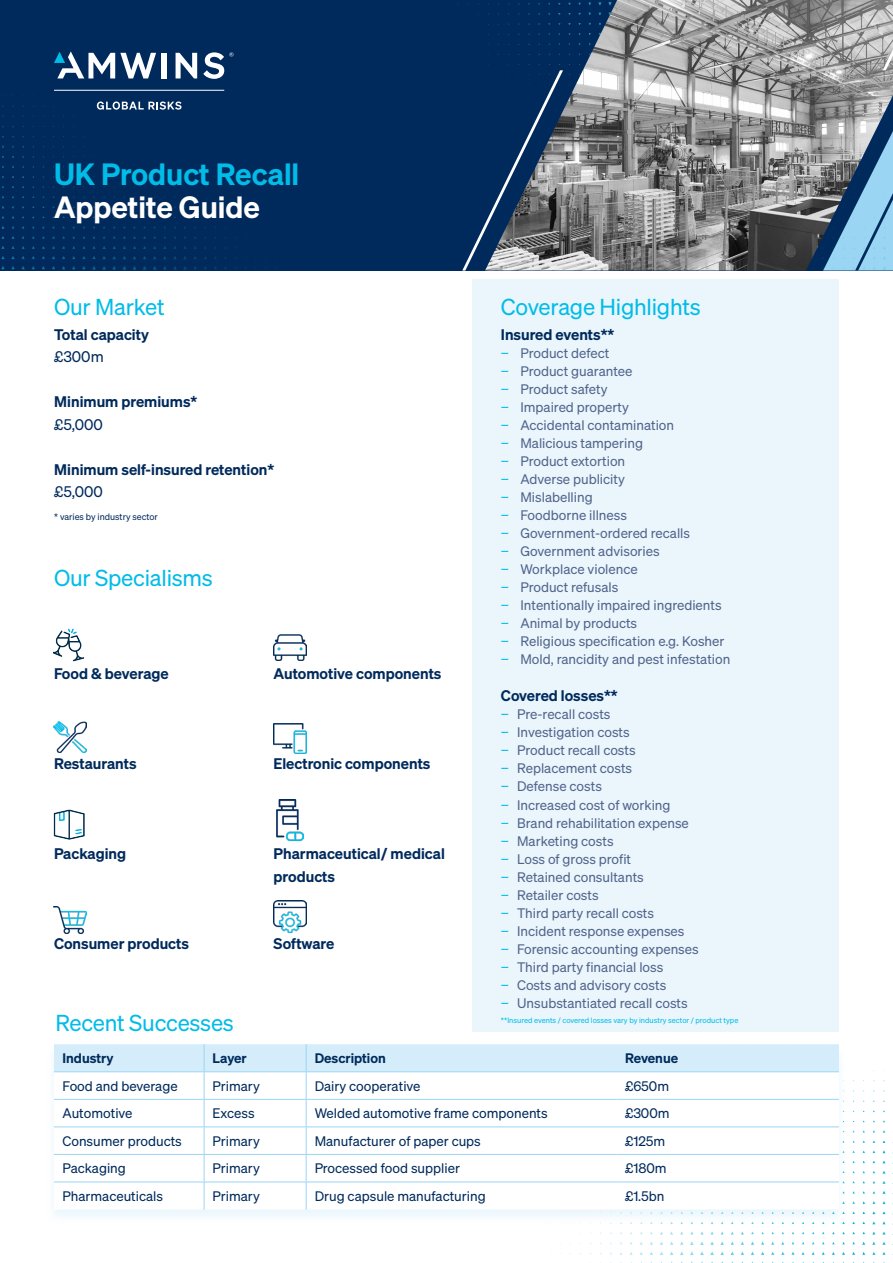
<style>
.page{position:relative;width:893px;height:1263px;background:#fff}
.page>*{position:absolute;margin:0;border:0;box-sizing:border-box;transform-origin:0 0}
.t1{font:600 30px "Sohne";color:#02bce8}
.t2{font:600 30px "Sohne";color:#fff}
.t3{font:22.5px "Sohne Buch";letter-spacing:-.01em;color:#02bce8}
.Main_Bullet{font:600 15px/22.5px "Sohne";color:#002a5c}
.t4{font:15px "Sohne Buch";color:#002a5c}
.t5{font:13.5px "Sohne Buch";color:#53648c}
.t6{font:13.5px "Sohne Buch";color:#002a5c}
.t7{font:600 13.5px "Sohne";color:#002a5c}
.t8{font:9px "Sohne Buch";color:#002a5c}
.t9{font:7.5px "Sohne Buch";color:#02bce8}
.s1{color:#02bce8}
</style>
<div class="page">
<div style="left:472px;top:279px;width:367px;height:752px;background:#eaf6fc"></div>
<div style="left:0;top:0;width:485px;height:271px;background:#002a5c"></div>
<img style="left:485px;top:0;width:408px;height:271px">
<svg style="left:462px;top:70px;width:101px;height:201px"></svg>
<svg style="left:883px;top:49px;width:10px;height:21px"></svg>
<img style="left:808px;top:135px;width:15px;height:136px">
<svg style="left:823px;top:131px;width:70px;height:140px"></svg>
<div style="left:161px;top:53px;width:6px;height:25px;background:#fff"></div>
<svg style="left:176px;top:53px;width:21px;height:25px"></svg>
<svg style="left:54px;top:51px;width:102px;height:27px"></svg>
<hr style="left:54px;top:90px;width:170px;height:1px;background:#fff">
<svg style="left:97px;top:102px;width:84px;height:8px"></svg>
<svg style="left:203px;top:52px;width:30px;height:27px"></svg>
<img style="left:535px;top:1031px;width:358px;height:232px">
<div style="left:46px;top:1043px;width:801px;height:182px;background:#f7fbfe"></div>
<svg style="left:54px;top:1044px;width:785px;height:165px"></svg>
<hr style="left:617px;top:1181px;width:222px;height:1px;background:#9ad5f4">
<img style="left:274px;top:900px;width:32px;height:33px">
<img style="left:276px;top:800px;width:28px;height:40px">
<img style="left:274px;top:723px;width:32px;height:30px">
<img style="left:274px;top:634px;width:32px;height:27px">
<img style="left:54px;top:906px;width:32px;height:28px">
<img style="left:54px;top:809px;width:31px;height:31px">
<img style="left:54px;top:721px;width:32px;height:32px">
<img style="left:54px;top:628px;width:30px;height:34px">
<h1 class="t1" style="left:54px;top:155px;width:247px">UK Product Recall</h1>
<h1 class="t2" style="left:54px;top:188px;width:208px">Appetite Guide</h1>
<p class="t3" style="left:54px;top:293px;width:112px">Our Market</p>
<p class="Main_Bullet" style="left:54px;top:323px;width:96px">Total capacity</p>
<p class="t4" style="left:54px;top:348px;width:51px">£300m</p>
<p class="Main_Bullet" style="left:54px;top:390px;width:145px">Minimum premiums*</p>
<p class="t4" style="left:54px;top:416px;width:50px">£5,000</p>
<p class="Main_Bullet" style="left:54px;top:458px;width:221px">Minimum self-insured retention*</p>
<p class="t4" style="left:54px;top:483px;width:50px">£5,000</p>
<p class="t8" style="left:54px;top:511px;width:105px">* varies by industry sector</p>
<p class="t3" style="left:54px;top:564px;width:160px">Our Specialisms</p>
<p class="Main_Bullet" style="left:54px;top:662px;width:116px">Food &amp; beverage</p>
<p class="Main_Bullet" style="left:54px;top:752px;width:84px">Restaurants</p>
<p class="Main_Bullet" style="left:54px;top:842px;width:74px">Packaging</p>
<p class="Main_Bullet" style="left:54px;top:932px;width:136px">Consumer products</p>
<p class="t3" style="left:55px;top:1009px;width:180px">Recent Successes</p>
<p class="Main_Bullet" style="left:274px;top:662px;width:169px">Automotive components</p>
<p class="Main_Bullet" style="left:274px;top:752px;width:158px">Electronic components</p>
<p class="Main_Bullet" style="left:274px;top:842px;width:173px">Pharmaceutical/ medical products</p>
<p class="Main_Bullet" style="left:274px;top:932px;width:62px">Software</p>
<p class="t3" style="left:501px;top:293px;width:201px">Coverage Highlights</p>
<p class="Main_Bullet" style="left:501px;top:323px;width:115px">Insured events**</p>
<p class="t5" style="left:501px;top:345px;width:110px"><span class="s1">−</span> Product defect</p>
<p class="t5" style="left:501px;top:363px;width:133px"><span class="s1">−</span> Product guarantee</p>
<p class="t5" style="left:501px;top:381px;width:108px"><span class="s1">−</span> Product safety</p>
<p class="t5" style="left:501px;top:399px;width:130px"><span class="s1">−</span> Impaired property</p>
<p class="t5" style="left:501px;top:417px;width:175px"><span class="s1">−</span> Accidental contamination</p>
<p class="t5" style="left:501px;top:435px;width:144px"><span class="s1">−</span> Malicious tampering</p>
<p class="t5" style="left:501px;top:453px;width:126px"><span class="s1">−</span> Product extortion</p>
<p class="t5" style="left:501px;top:471px;width:125px"><span class="s1">−</span> Adverse publicity</p>
<p class="t5" style="left:501px;top:489px;width:93px"><span class="s1">−</span> Mislabelling</p>
<p class="t5" style="left:501px;top:507px;width:128px"><span class="s1">−</span> Foodborne illness</p>
<p class="t5" style="left:501px;top:525px;width:191px"><span class="s1">−</span> Government-ordered recalls</p>
<p class="t5" style="left:501px;top:543px;width:160px"><span class="s1">−</span> Government advisories</p>
<p class="t5" style="left:501px;top:561px;width:138px"><span class="s1">−</span> Workplace violence</p>
<p class="t5" style="left:501px;top:579px;width:119px"><span class="s1">−</span> Product refusals</p>
<p class="t5" style="left:501px;top:597px;width:222px"><span class="s1">−</span> Intentionally impaired ingredients</p>
<p class="t5" style="left:501px;top:615px;width:138px"><span class="s1">−</span> Animal by products</p>
<p class="t5" style="left:501px;top:633px;width:225px"><span class="s1">−</span> Religious specification e.g. Kosher</p>
<p class="t5" style="left:501px;top:651px;width:231px"><span class="s1">−</span> Mold, rancidity and pest infestation</p>
<p class="Main_Bullet" style="left:501px;top:684px;width:118px">Covered losses**</p>
<p class="t5" style="left:501px;top:707px;width:111px"><span class="s1">−</span> Pre-recall costs</p>
<p class="t5" style="left:501px;top:725px;width:130px"><span class="s1">−</span> Investigation costs</p>
<p class="t5" style="left:501px;top:743px;width:136px"><span class="s1">−</span> Product recall costs</p>
<p class="t5" style="left:501px;top:761px;width:133px"><span class="s1">−</span> Replacement costs</p>
<p class="t5" style="left:501px;top:779px;width:103px"><span class="s1">−</span> Defense costs</p>
<p class="t5" style="left:501px;top:797px;width:171px"><span class="s1">−</span> Increased cost of working</p>
<p class="t5" style="left:501px;top:815px;width:189px"><span class="s1">−</span> Brand rehabilitation expense</p>
<p class="t5" style="left:501px;top:833px;width:114px"><span class="s1">−</span> Marketing costs</p>
<p class="t5" style="left:501px;top:851px;width:132px"><span class="s1">−</span> Loss of gross profit</p>
<p class="t5" style="left:501px;top:869px;width:144px"><span class="s1">−</span> Retained consultants</p>
<p class="t5" style="left:501px;top:887px;width:99px"><span class="s1">−</span> Retailer costs</p>
<p class="t5" style="left:501px;top:905px;width:155px"><span class="s1">−</span> Third party recall costs</p>
<p class="t5" style="left:501px;top:923px;width:185px"><span class="s1">−</span> Incident response expenses</p>
<p class="t5" style="left:501px;top:941px;width:199px"><span class="s1">−</span> Forensic accounting expenses</p>
<p class="t5" style="left:501px;top:959px;width:164px"><span class="s1">−</span> Third party financial loss</p>
<p class="t5" style="left:501px;top:977px;width:167px"><span class="s1">−</span> Costs and advisory costs</p>
<p class="t5" style="left:501px;top:995px;width:188px"><span class="s1">−</span> Unsubstantiated recall costs</p>
<p class="t9" style="left:501px;top:1016px;width:239px">**Insured events / covered losses vary by industry sector / product type</p>
<p class="t7" style="left:63px;top:1050px;width:53px">Industry</p>
<p class="t7" style="left:213px;top:1050px;width:36px">Layer</p>
<p class="t7" style="left:315px;top:1050px;width:73px">Description</p>
<p class="t7" style="left:625px;top:1050px;width:55px">Revenue</p>
<p class="t6" style="left:63px;top:1078px;width:117px">Food and beverage</p>
<p class="t6" style="left:213px;top:1078px;width:49px">Primary</p>
<p class="t6" style="left:315px;top:1078px;width:107px">Dairy cooperative</p>
<p class="t6" style="left:625px;top:1078px;width:46px">£650m</p>
<p class="t6" style="left:63px;top:1105px;width:72px">Automotive</p>
<p class="t6" style="left:213px;top:1105px;width:43px">Excess</p>
<p class="t6" style="left:315px;top:1105px;width:235px">Welded automotive frame components</p>
<p class="t6" style="left:625px;top:1105px;width:46px">£300m</p>
<p class="t6" style="left:63px;top:1133px;width:121px">Consumer products</p>
<p class="t6" style="left:213px;top:1133px;width:49px">Primary</p>
<p class="t6" style="left:315px;top:1133px;width:168px">Manufacturer of paper cups</p>
<p class="t6" style="left:625px;top:1133px;width:42px">£125m</p>
<p class="t6" style="left:63px;top:1160px;width:65px">Packaging</p>
<p class="t6" style="left:213px;top:1160px;width:49px">Primary</p>
<p class="t6" style="left:315px;top:1160px;width:147px">Processed food supplier</p>
<p class="t6" style="left:625px;top:1160px;width:43px">£180m</p>
<p class="t6" style="left:63px;top:1188px;width:102px">Pharmaceuticals</p>
<p class="t6" style="left:213px;top:1188px;width:49px">Primary</p>
<p class="t6" style="left:315px;top:1188px;width:173px">Drug capsule manufacturing</p>
<p class="t6" style="left:625px;top:1188px;width:41px">£1.5bn</p>
</div>
